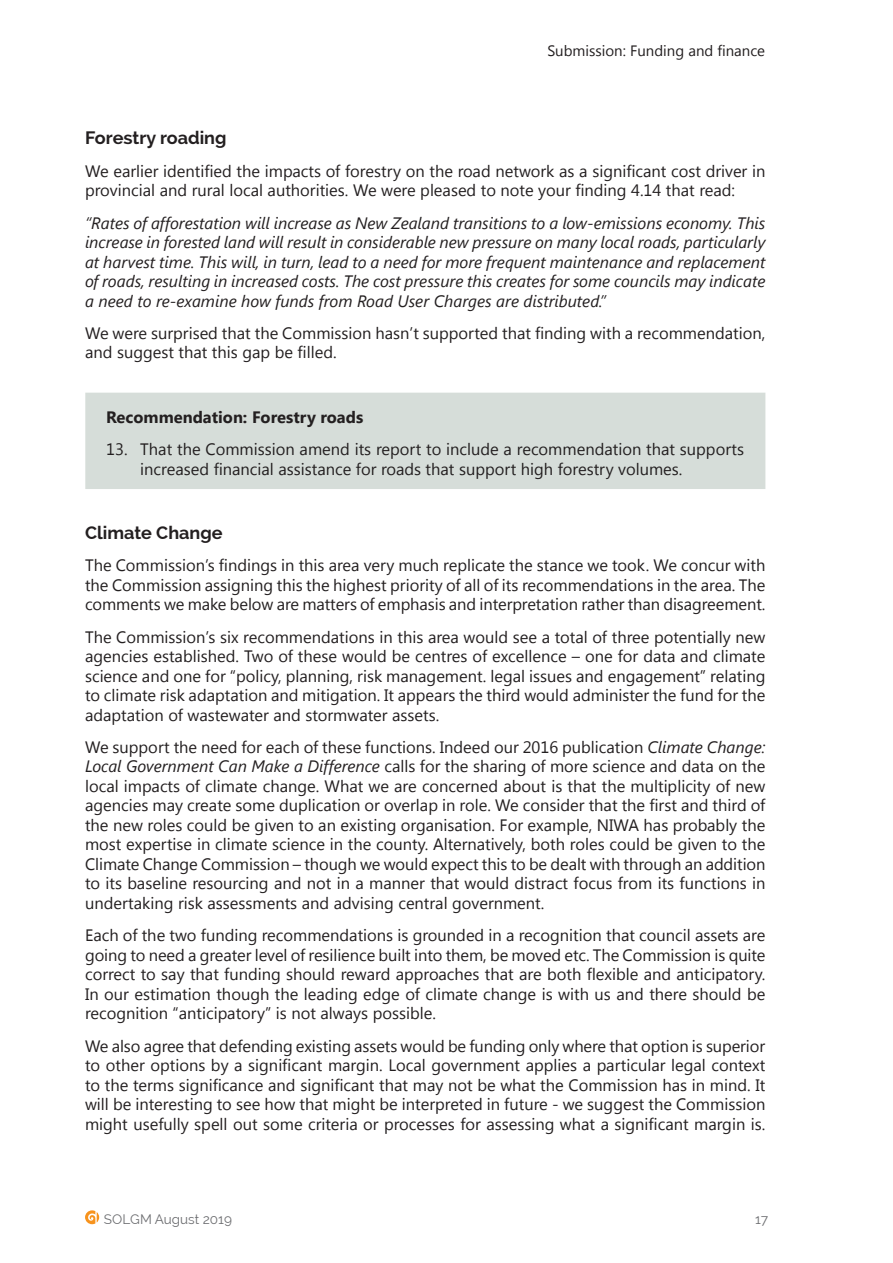
<style>
.page{position:relative;width:893px;height:1263px;background:#fff}
.page>*{position:absolute;margin:0;border:0;box-sizing:border-box;transform-origin:0 0}
.t1{font:700 18px "Raleway";color:#231f20}
.t2{font:16.5px/19.5px "Segoe UI";color:#231f20;text-align:justify}
.t3{font:italic 16.5px/19.5px "Segoe UI";color:#231f20;text-align:justify}
.t4{font:700 16.5px "Segoe UI";color:#231f20}
.t5{font:15px "Segoe UI";color:#231f20}
.t6{font:13.5px "Raleway";color:#6c6d70}
.s1{font-style:italic}
</style>
<div class="page">
<svg style="left:85px;top:1210px;width:14px;height:14px"></svg>
<div style="left:85px;top:393px;width:680px;height:96px;background:#d6ddd9"></div>
<p class="t5" style="left:547px;top:41px;width:219px">Submission: Funding and finance</p>
<p class="t1" style="left:85px;top:128px;width:143px">Forestry roading</p>
<p class="t2" style="left:85px;top:160px;width:682px">We earlier identified the impacts of forestry on the road network as a significant cost driver in provincial and rural local authorities. We were pleased to note your finding 4.14 that read:</p>
<p class="t3" style="left:85px;top:212px;width:682px">“Rates of afforestation will increase as New Zealand transitions to a low-emissions economy. This increase in forested land will result in considerable new pressure on many local roads, particularly at harvest time. This will, in turn, lead to a need for more frequent maintenance and replacement of roads, resulting in increased costs. The cost pressure this creates for some councils may indicate a need to re-examine how funds from Road User Charges are distributed.”</p>
<p class="t2" style="left:85px;top:322px;width:682px">We were surprised that the Commission hasn’t supported that finding with a recommendation, and suggest that this gap be filled.</p>
<p class="t4" style="left:106px;top:405px;width:258px">Recommendation: Forestry roads</p>
<p class="t2" style="left:140px;top:439px;width:605px;text-indent:-34px">13. That the Commission amend its report to include a recommendation that supports increased financial assistance for roads that support high forestry volumes.</p>
<p class="t1" style="left:85px;top:522px;width:139px">Climate Change</p>
<p class="t2" style="left:85px;top:555px;width:682px">The Commission’s findings in this area very much replicate the stance we took. We concur with the Commission assigning this the highest priority of all of its recommendations in the area. The comments we make below are matters of emphasis and interpretation rather than disagreement.</p>
<p class="t2" style="left:85px;top:626px;width:682px">The Commission’s six recommendations in this area would see a total of three potentially new agencies established. Two of these would be centres of excellence – one for data and climate science and one for “policy, planning, risk management. legal issues and engagement” relating to climate risk adaptation and mitigation. It appears the third would administer the fund for the adaptation of wastewater and stormwater assets.</p>
<p class="t2" style="left:85px;top:736px;width:682px">We support the need for each of these functions. Indeed our 2016 publication <span class="s1">Climate Change:<br>Local Government Can Make a Difference</span> calls for the sharing of more science and data on the local impacts of climate change. What we are concerned about is that the multiplicity of new agencies may create some duplication or overlap in role. We consider that the first and third of the new roles could be given to an existing organisation. For example, NIWA has probably the most expertise in climate science in the county. Alternatively, both roles could be given to the Climate Change Commission – though we would expect this to be dealt with through an addition to its baseline resourcing and not in a manner that would distract focus from its functions in undertaking risk assessments and advising central government.</p>
<p class="t2" style="left:85px;top:925px;width:682px">Each of the two funding recommendations is grounded in a recognition that council assets are going to need a greater level of resilience built into them, be moved etc. The Commission is quite correct to say that funding should reward approaches that are both flexible and anticipatory.<br>In our estimation though the leading edge of climate change is with us and there should be recognition “anticipatory” is not always possible.</p>
<p class="t2" style="left:85px;top:1035px;width:682px">We also agree that defending existing assets would be funding only where that option is superior to other options by a significant margin. Local government applies a particular legal context to the terms significance and significant that may not be what the Commission has in mind. It will be interesting to see how that might be interpreted in future - we suggest the Commission might usefully spell out some criteria or processes for assessing what a significant margin is.</p>
<p class="t6" style="left:104px;top:1211px;width:130px">SOLGM August 2019</p>
<p class="t6" style="left:755px;top:1212px;width:15px">17</p>
</div>
